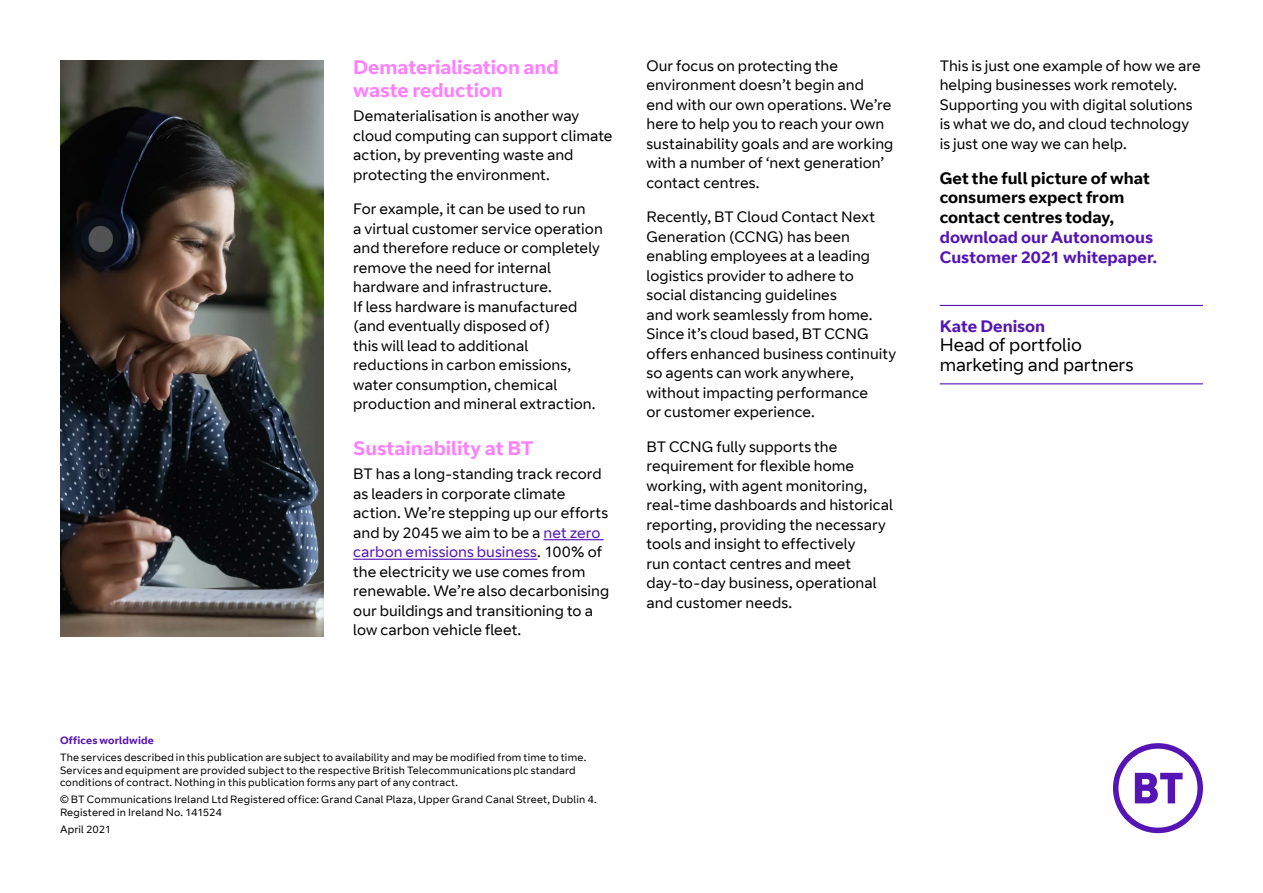
<style>
.page{position:relative;width:1263px;height:893px;background:#fff}
.page>*{position:absolute;margin:0;border:0;box-sizing:border-box;transform-origin:0 0}
.t1{font:700 19.5px/23.4px "BT Curve";letter-spacing:-.005em;color:#ff80ff}
.t2{font:18px/19.5px "BT Curve";letter-spacing:-.005em;color:#000}
.t3{font:700 16.5px/19.8px "BT Curve";color:#000}
.t4{font:700 16.5px/19.8px "BT Curve";color:#5514b4}
.t5{font:15px/19.5px "BT Curve";letter-spacing:.005em;color:#000}
.t6{font:10.5px/12.6px "BT Curve";letter-spacing:.015em;color:#000}
.t7{font:700 10.5px "BT Curve";letter-spacing:.02em;color:#5514b4}
.s1{color:#5514b4}
</style>
<div class="page">
<svg style="left:1113px;top:743px;width:90px;height:90px"></svg>
<hr style="left:940px;top:305px;width:263px;height:1px;background:#5514b4">
<hr style="left:940px;top:383px;width:263px;height:1px;background:#5514b4">
<hr style="left:543px;top:539px;width:61px;height:1px;background:#5514b4">
<hr style="left:353px;top:559px;width:184px;height:1px;background:#5514b4">
<img style="left:60px;top:60px;width:263px;height:576px">
<h1 class="t1" style="left:353px;top:56px;width:207px">Dematerialisation and waste reduction</h1>
<p class="t5" style="left:353px;top:107px;width:261px">Dematerialisation is another way cloud computing can support climate action, by preventing waste and protecting the environment.</p>
<p class="t5" style="left:353px;top:200px;width:251px">For example, it can be used to run<br>a virtual customer service operation and therefore reduce or completely remove the need for internal hardware and infrastructure.<br>If less hardware is manufactured (and eventually disposed of)<br>this will lead to additional reductions in carbon emissions, water consumption, chemical production and mineral extraction.</p>
<h1 class="t1" style="left:353px;top:438px;width:182px">Sustainability at BT</h1>
<p class="t5" style="left:353px;top:465px;width:258px">BT has a long-standing track record as leaders in corporate climate action. We’re stepping up our efforts and by 2045 we aim to be a <span class="s1">net zero carbon emissions business</span>. 100% of the electricity we use comes from renewable. We’re also decarbonising our buildings and transitioning to a low carbon vehicle fleet.</p>
<p class="t5" style="left:646px;top:56px;width:248px">Our focus on protecting the environment doesn’t begin and end with our own operations. We’re here to help you to reach your own sustainability goals and are working with a number of ‘next generation’ contact centres.</p>
<p class="t5" style="left:646px;top:208px;width:251px">Recently, BT Cloud Contact Next<br>Generation (CCNG) has been enabling employees at a leading logistics provider to adhere to social distancing guidelines<br>and work seamlessly from home.<br>Since it’s cloud based, BT CCNG offers enhanced business continuity so agents can work anywhere, without impacting performance<br>or customer experience.</p>
<p class="t5" style="left:646px;top:437px;width:248px">BT CCNG fully supports the requirement for flexible home working, with agent monitoring, real-time dashboards and historical reporting, providing the necessary tools and insight to effectively<br>run contact centres and meet day-to-day business, operational and customer needs.</p>
<p class="t7" style="left:60px;top:734px;width:95px">Offices worldwide</p>
<p class="t6" style="left:60px;top:752px;width:528px">The services described in this publication are subject to availability and may be modified from time to time.<br>Services and equipment are provided subject to the respective British Telecommunications plc standard conditions of contract. Nothing in this publication forms any part of any contract.</p>
<p class="t6" style="left:60px;top:794px;width:538px">© BT Communications Ireland Ltd Registered office: Grand Canal Plaza, Upper Grand Canal Street, Dublin 4.<br>Registered in Ireland No. 141524</p>
<p class="t6" style="left:60px;top:824px;width:53px">April 2021</p>
<p class="t5" style="left:940px;top:56px;width:262px">This is just one example of how we are helping businesses work remotely.<br>Supporting you with digital solutions is what we do, and cloud technology is just one way we can help.</p>
<p class="t3" style="left:940px;top:169px;width:212px">Get the full picture of what consumers expect from contact centres today,</p>
<p class="t4" style="left:940px;top:228px;width:219px">download our Autonomous<br>Customer 2021 whitepaper.</p>
<p class="t4" style="left:940px;top:316px;width:107px">Kate Denison</p>
<p class="t2" style="left:940px;top:336px;width:195px">Head of portfolio marketing and partners</p>
</div>
